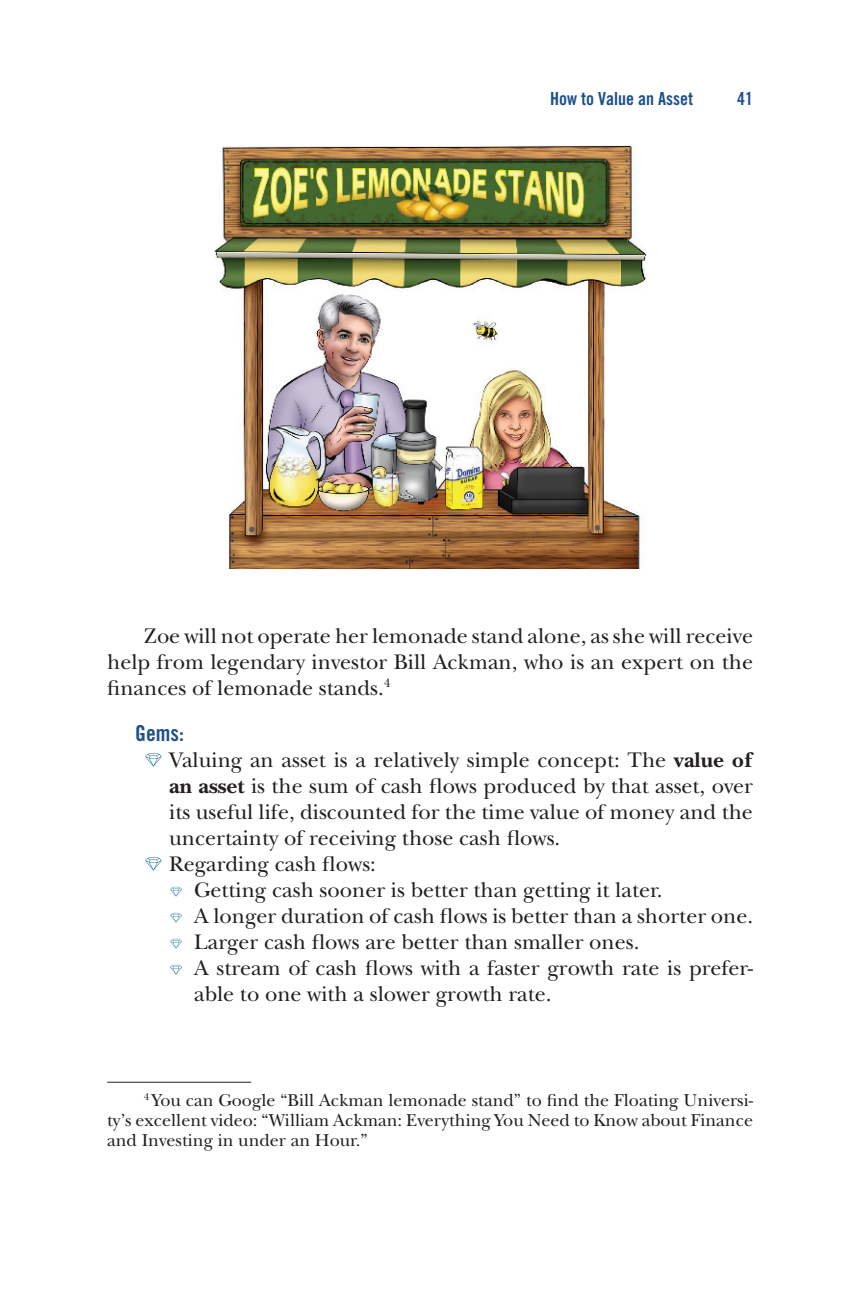
<style>
.page{position:relative;width:864px;height:1296px;background:#fff}
.page>*{position:absolute;margin:0;border:0;box-sizing:border-box;transform-origin:0 0}
.t1{font:22px/26px "New Baskerville Std";color:#231f20;text-align:justify}
.t2{font:22px "Trade Gothic LT Std Bd Cn 20";color:#1e508a}
.t3{font:18px/20px "New Baskerville Std";color:#231f20;text-align:justify}
.t4{font:18px "Trade Gothic LT Std Bd Cn 20";color:#1e508a}
.s1{font-weight:700}
</style>
<div class="page">
<img style="left:214px;top:145px;width:432px;height:424px">
<svg style="left:145px;top:753px;width:17px;height:14px"></svg>
<svg style="left:145px;top:857px;width:17px;height:14px"></svg>
<svg style="left:170px;top:887px;width:12px;height:10px"></svg>
<svg style="left:170px;top:913px;width:12px;height:10px"></svg>
<svg style="left:170px;top:939px;width:12px;height:10px"></svg>
<svg style="left:170px;top:965px;width:12px;height:10px"></svg>
<hr style="left:107px;top:1082px;width:144px;height:1px;background:#231f20">
<p class="t4" style="left:550px;top:88px;width:144px">H ow to Value an Asset</p>
<p class="t4" style="left:737px;top:88px;width:17px">41</p>
<p class="t1" style="left:107px;top:623px;width:647px;text-indent:37px">Zoe will not operate her lemonade stand alone, as she will receive help from legendary investor Bill Ackman, who is an expert on the finances of lemonade stands.<sup>4</sup></p>
<p class="t2" style="left:135px;top:719px;width:50px">Gems:</p>
<p class="t1" style="left:169px;top:747px;width:585px">Valuing an asset is a relatively simple concept: The <span class="s1">value of</span></p>
<p class="t1" style="left:169px;top:773px;width:585px"><span class="s1">an asset</span> is the sum of cash flows produced by that asset, over</p>
<p class="t1" style="left:169px;top:799px;width:585px">its useful life, discounted for the time value of money and the</p>
<p class="t1" style="left:169px;top:825px;width:393px">uncertainty of receiving those cash flows.</p>
<p class="t1" style="left:169px;top:851px;width:208px">Regarding cash flows:</p>
<p class="t1" style="left:194px;top:877px;width:470px">Getting cash sooner is better than getting it later.</p>
<p class="t1" style="left:194px;top:903px;width:560px">A longer duration of cash flows is better than a shorter one.</p>
<p class="t1" style="left:194px;top:929px;width:447px">Larger cash flows are better than smaller ones.</p>
<p class="t1" style="left:194px;top:955px;width:560px">A stream of cash flows with a faster growth rate is prefer-</p>
<p class="t1" style="left:194px;top:981px;width:359px">able to one with a slower growth rate.</p>
<p class="t3" style="left:107px;top:1090px;width:647px;text-indent:37px"><sup>4</sup> You can google “Bill Ackman lemonade stand” to find the Floating Universi&shy;ty’s excellent video: “William Ackman: Everything You Need to Know about Finance and Investing in under an Hour.”</p>
</div>
